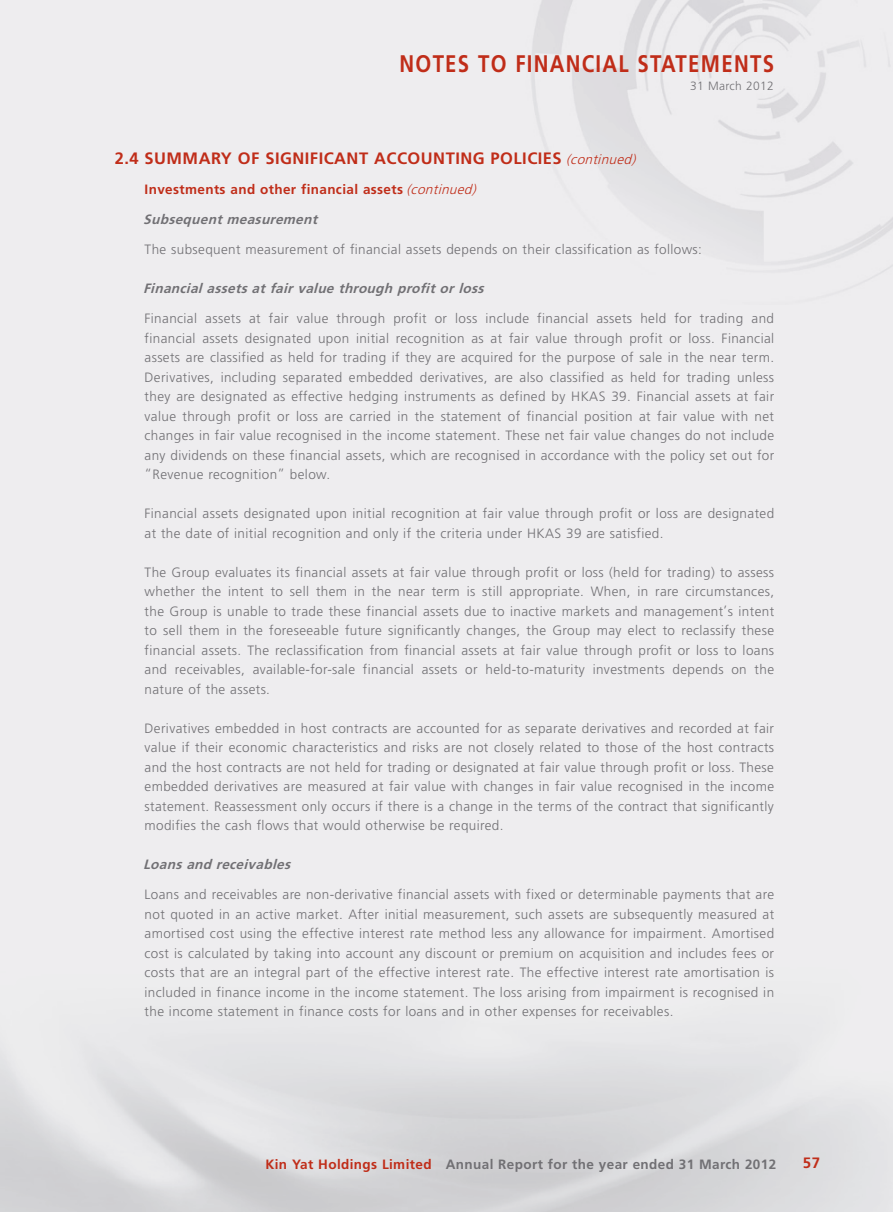
<style>
.page{position:relative;width:893px;height:1212px;background:#fff}
.page>*{position:absolute;margin:0;border:0;box-sizing:border-box;transform-origin:0 0}
.t1{font:700 24px "Frutiger LT Std";letter-spacing:.065em;color:#c02d19;scale:.85 1}
.Heading_1{font:700 16.5px "Frutiger LT Std";letter-spacing:.03em;color:#c02d19}
.t2{font:700 15px "Frutiger LT Std";color:#c02d19}
.Body_Text{font:300 13.5px/19.5px "Frutiger LT Std";letter-spacing:.03em;color:#717074;text-align:justify}
.Heading_3{font:italic 700 13.5px "Frutiger LT Std";color:#717074}
.t3{font:700 13.5px "Frutiger LT Std";letter-spacing:.03em;color:#717074}
.Heading_2{font:700 13.5px "Frutiger LT Std";letter-spacing:.03em;color:#c02d19}
.t4{font:300 12px "Frutiger LT Std";letter-spacing:.03em;color:#717074}
.s1{font-weight:300;font-style:italic;font-size:13.5px}
.s2{font-weight:300;font-style:italic}
.s3{color:#c02d19}
</style>
<div class="page">
<h1 class="t1" style="left:399px;top:49px;width:442px">NOTES TO FINANCIAL STATEMENTS</h1>
<p class="t4" style="left:690px;top:79px;width:85px">31 March 2012</p>
<p class="Heading_1" style="left:115px;top:148px;width:526px">2.4 SUMMARY OF SIGNIFICANT ACCOUNTING POLICIES <span class="s1">(continued)</span></p>
<p class="Heading_2" style="left:145px;top:181px;width:337px">Investments and other financial assets <span class="s2">(continued)</span></p>
<p class="Heading_3" style="left:143px;top:211px;width:180px">Subsequent measurement</p>
<p class="Body_Text" style="left:145px;top:240px;width:559px">The subsequent measurement of financial assets depends on their classification as follows:</p>
<p class="Heading_3" style="left:143px;top:280px;width:346px">Financial assets at fair value through profit or loss</p>
<p class="Body_Text" style="left:145px;top:309px;width:631px">Financial assets at fair value through profit or loss include financial assets held for trading and financial assets designated upon initial recognition as at fair value through profit or loss. Financial assets are classified as held for trading if they are acquired for the purpose of sale in the near term.<br>Derivatives, including separated embedded derivatives, are also classified as held for trading unless they are designated as effective hedging instruments as defined by HKAS 39. Financial assets at fair value through profit or loss are carried in the statement of financial position at fair value with net changes in fair value recognised in the income statement. These net fair value changes do not include any dividends on these financial assets, which are recognised in accordance with the policy set out for “Revenue recognition” below.</p>
<p class="Body_Text" style="left:145px;top:504px;width:631px">Financial assets designated upon initial recognition at fair value through profit or loss are designated at the date of initial recognition and only if the criteria under HKAS 39 are satisfied.</p>
<p class="Body_Text" style="left:145px;top:562px;width:631px">The Group evaluates its financial assets at fair value through profit or loss (held for trading) to assess whether the intent to sell them in the near term is still appropriate. When, in rare circumstances, the Group is unable to trade these financial assets due to inactive markets and management’s intent to sell them in the foreseeable future significantly changes, the Group may elect to reclassify these financial assets. The reclassification from financial assets at fair value through profit or loss to loans and receivables, available-for-sale financial assets or held-to-maturity investments depends on the nature of the assets.</p>
<p class="Body_Text" style="left:145px;top:718px;width:631px">Derivatives embedded in host contracts are accounted for as separate derivatives and recorded at fair value if their economic characteristics and risks are not closely related to those of the host contracts and the host contracts are not held for trading or designated at fair value through profit or loss. These embedded derivatives are measured at fair value with changes in fair value recognised in the income statement. Reassessment only occurs if there is a change in the terms of the contract that significantly modifies the cash flows that would otherwise be required.</p>
<p class="Heading_3" style="left:143px;top:856px;width:153px">Loans and receivables</p>
<p class="Body_Text" style="left:145px;top:885px;width:631px">Loans and receivables are non-derivative financial assets with fixed or determinable payments that are not quoted in an active market. After initial measurement, such assets are subsequently measured at amortised cost using the effective interest rate method less any allowance for impairment. Amortised cost is calculated by taking into account any discount or premium on acquisition and includes fees or costs that are an integral part of the effective interest rate. The effective interest rate amortisation is included in finance income in the income statement. The loss arising from impairment is recognised in the income statement in finance costs for loans and in other expenses for receivables.</p>
<p class="t3" style="left:265px;top:1156px;width:512px"><span class="s3">Kin Yat Holdings Limited</span> Annual Report for the year ended 31 March 2012</p>
<p class="t2" style="left:803px;top:1154px;width:19px">57</p>
</div>
